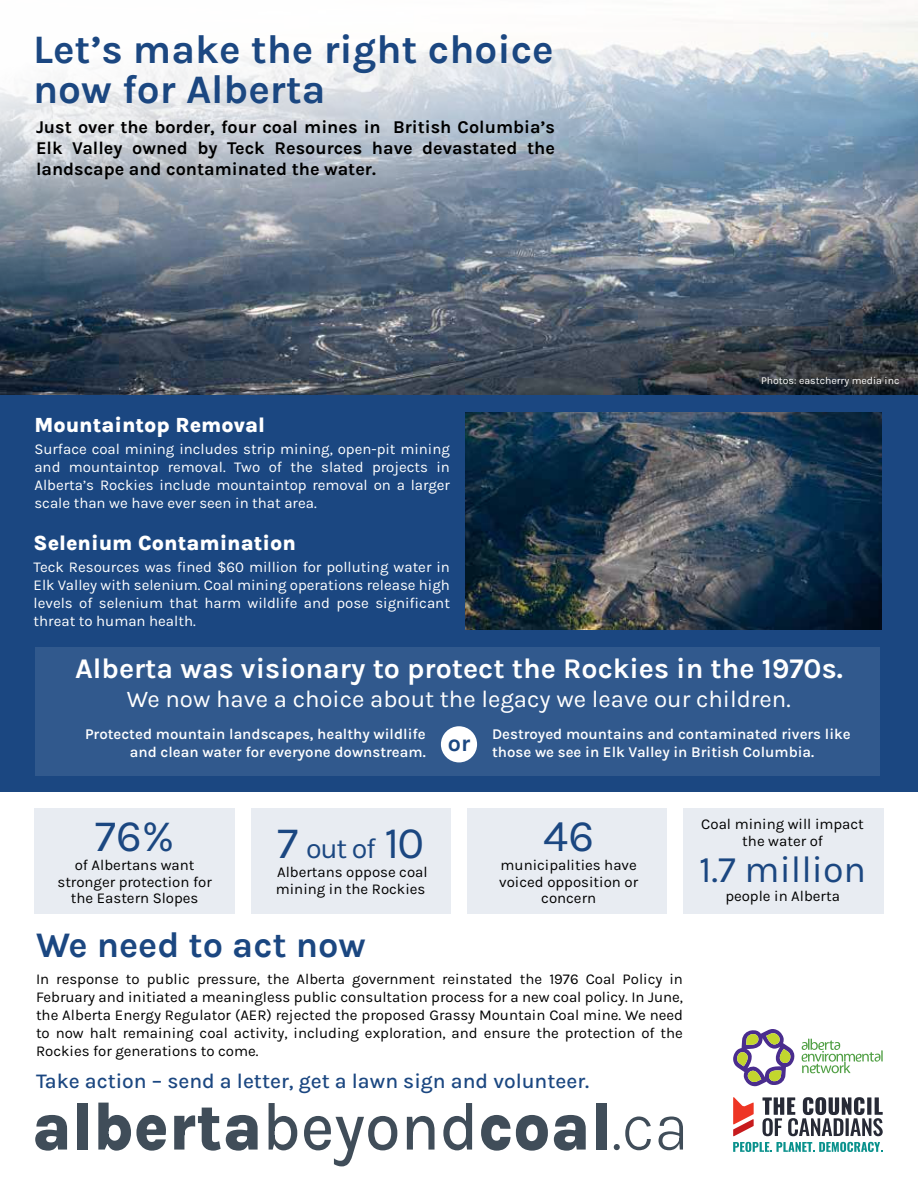
<style>
.page{position:relative;width:918px;height:1188px;background:#fff}
.page>*{position:absolute;margin:0;border:0;box-sizing:border-box;transform-origin:0 0}
.t1{font:800 68.1px "Karla";color:#404d59;scale:.94 1}
.t2{font:45px "Karla";color:#1b4781}
.t3{font:700 40.5px/40.5px "Karla";color:#1b4781}
.t4{font:37.5px "Karla";color:#1b4781}
.t5{font:700 36px "Karla";color:#1b4781}
.t6{font:700 28.5px "Karla";color:#fff}
.t7{font:28.5px "Karla";color:#1b4781}
.t8{font:24px "Karla";color:#fff}
.t9{font:500 21px "Karla";color:#1b4781}
.t10{font:800 21px "Karla";color:#fff}
.t11{font:700 18px/21px "Karla";color:#000;text-align:justify}
.t12{font:15px/16.5px "Karla";color:#000;text-align:center}
.t13{font:15px/18px "Karla";color:#fff;text-align:justify}
.t14{font:600 15px/18px "Karla";color:#fff}
.t15{font:10.5px "Karla";color:#fff}
.s1{font-size:45px}
.s2{font-weight:500}
.s3{font-weight:300}
</style>
<div class="page">
<img style="left:0;top:0;width:918px;height:396px">
<div style="left:0;top:396px;width:918px;height:396px;background:#1b4781"></div>
<div style="left:35px;top:647px;width:845px;height:129px;background:#31598d"></div>
<svg style="left:733px;top:1142px;width:150px;height:10px"></svg>
<svg style="left:762px;top:1097px;width:121px;height:39px"></svg>
<svg style="left:733px;top:1097px;width:21px;height:39px"></svg>
<svg style="left:801px;top:1039px;width:82px;height:34px"></svg>
<svg style="left:733px;top:1029px;width:62px;height:57px"></svg>
<img style="left:466px;top:412px;width:416px;height:217px">
<div style="left:441px;top:726px;width:36px;height:36px;background:#fff;border-radius:50%"></div>
<div style="left:34px;top:808px;width:201px;height:106px;background:#e8ecf2"></div>
<div style="left:467px;top:808px;width:200px;height:106px;background:#e8ecf2"></div>
<div style="left:251px;top:808px;width:200px;height:106px;background:#e8ecf2"></div>
<div style="left:683px;top:808px;width:201px;height:106px;background:#e8ecf2"></div>
<h3 class="t3" style="left:33px;top:29px;width:522px">Let’s make the right choice now for Alberta</h3>
<p class="t11" style="left:36px;top:116px;width:520px">Just over the border, four coal mines in British Columbia’s Elk Valley owned by Teck Resources have devastated the landscape and contaminated the water.</p>
<h3 class="t10" style="left:34px;top:412px;width:232px">Mountaintop Removal</h3>
<p class="t13" style="left:34px;top:440px;width:417px">Surface coal mining includes strip mining, open-pit mining and mountaintop removal. Two of the slated projects in Alberta’s Rockies include mountaintop removal on a larger scale than we have ever seen in that area.</p>
<h3 class="t10" style="left:34px;top:530px;width:264px">Selenium Contamination</h3>
<p class="t13" style="left:34px;top:558px;width:418px">Teck Resources was fined $60 million for polluting water in Elk Valley with selenium. Coal mining operations release high levels of selenium that harm wildlife and pose significant threat to human health.</p>
<p class="t15" style="left:761px;top:375px;width:140px">Photos: eastcherry media inc</p>
<h3 class="t6" style="left:75px;top:652px;width:769px">Alberta was visionary to protect the Rockies in the 1970s.</h3>
<h3 class="t8" style="left:127px;top:685px;width:665px">We now have a choice about the legacy we leave our children.</h3>
<p class="t14" style="left:130px;top:725px;width:342px;text-indent:-45px">Protected mountain landscapes, healthy wildlife<br>and clean water for everyone downstream. <sup>or</sup></p>
<p class="t14" style="left:492px;top:725px;width:360px">Destroyed mountains and contaminated rivers like those we see in Elk Valley in British Columbia.</p>
<h2 class="t2" style="left:95px;top:809px;width:81px">76%</h2>
<p class="t12" style="left:57px;top:857px;width:156px">of Albertans want stronger protection for the Eastern Slopes</p>
<h3 class="t7" style="left:277px;top:832px;width:148px"><span class="s1">7</span> out of <span class="s1">10</span></h3>
<p class="t12" style="left:276px;top:864px;width:153px;text-align:left">Albertans oppose coal mining in the Rockies</p>
<h2 class="t2" style="left:543px;top:809px;width:52px">46</h2>
<p class="t12" style="left:499px;top:857px;width:140px">municipalities have voiced opposition or concern</p>
<p class="t12" style="left:701px;top:816px;width:164px">Coal mining will impact the water of</p>
<h3 class="t4" style="left:699px;top:847px;width:169px">1.7 million</h3>
<p class="t12" style="left:725px;top:888px;width:116px">people in Alberta</p>
<h3 class="t5" style="left:36px;top:924px;width:331px">We need to act now</h3>
<p class="t12" style="left:36px;top:970px;width:649px;line-height:18px;text-align:justify">In response to public pressure, the Alberta government reinstated the 1976 Coal Policy in February and initiated a meaningless public consultation process for a new coal policy. In June, the Alberta Energy Regulator (AER) rejected the proposed Grassy Mountain Coal mine. We need to now halt remaining coal activity, including exploration, and ensure the protection of the Rockies for generations to come.</p>
<h3 class="t9" style="left:36px;top:1069px;width:555px">Take action – send a letter, get a lawn sign and volunteer.</h3>
<h1 class="t1" style="left:32px;top:1087px;width:700px">alberta<span class="s2">beyond</span>coal<span class="s3">.ca</span></h1>
</div>
